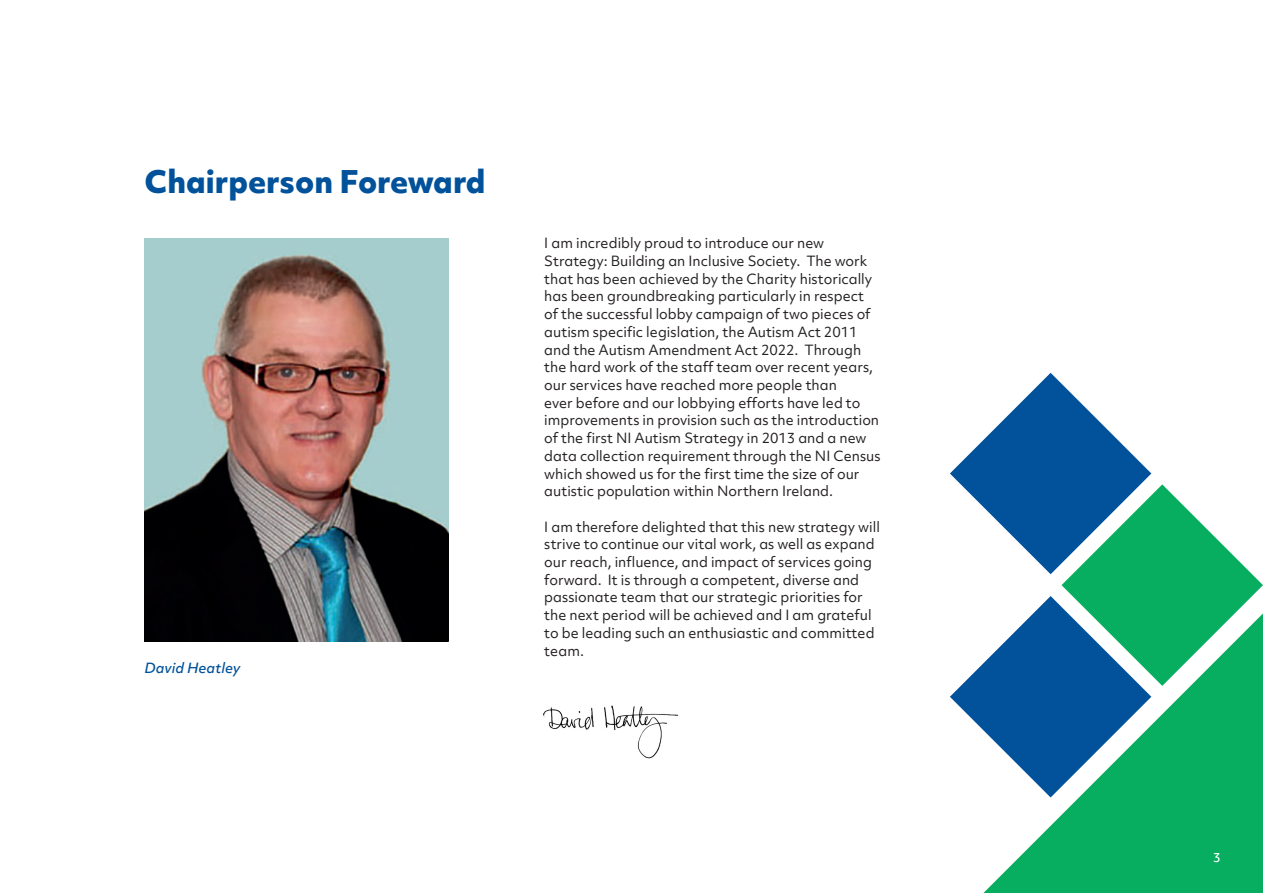
<style>
.page{position:relative;width:1263px;height:893px;background:#fff}
.page>*{position:absolute;margin:0;border:0;box-sizing:border-box;transform-origin:0 0}
.No_Spacing{font:800 30px "Objektiv Mk 2";color:#01529a}
.Body_Text{font:13.5px/17.7px "Objektiv Mk 2";color:#231f20}
.Body_Text-2{font:italic 500 13.5px "Objektiv Mk 2";color:#01529a}
.Body_Text-3{font:500 12px "Objektiv Mk 2";color:#fff}
</style>
<div class="page">
<svg style="left:983px;top:797px;width:280px;height:96px;fill:#08ae5f"></svg>
<img style="left:543px;top:705px;width:135px;height:54px">
<img style="left:145px;top:238px;width:304px;height:404px">
<svg style="left:950px;top:373px;width:313px;height:424px"></svg>
<p class="No_Spacing" style="left:145px;top:160px;width:343px">Chairperson Foreward</p>
<p class="Body_Text-2" style="left:145px;top:659px;width:97px">David Heatley</p>
<p class="Body_Text" style="left:544px;top:234px;width:338px">I am incredibly proud to introduce our new Strategy: Building an Inclusive Society. The work that has been achieved by the Charity historically has been groundbreaking particularly in respect of the successful lobby campaign of two pieces of autism specific legislation, the Autism Act 2011 and the Autism Amendment Act 2022. Through the hard work of the staff team over recent years, our services have reached more people than<br>ever before and our lobbying efforts have led to improvements in provision such as the introduction of the first NI Autism Strategy in 2013 and a new data collection requirement through the NI Census which showed us for the first time the size of our autistic population within Northern Ireland.</p>
<p class="Body_Text" style="left:544px;top:518px;width:337px">I am therefore delighted that this new strategy will strive to continue our vital work, as well as expand our reach, influence, and impact of services going forward. It is through a competent, diverse and passionate team that our strategic priorities for the next period will be achieved and I am grateful to be leading such an enthusiastic and committed team.</p>
<p class="Body_Text-3" style="left:1213px;top:849px;width:9px">3</p>
</div>
